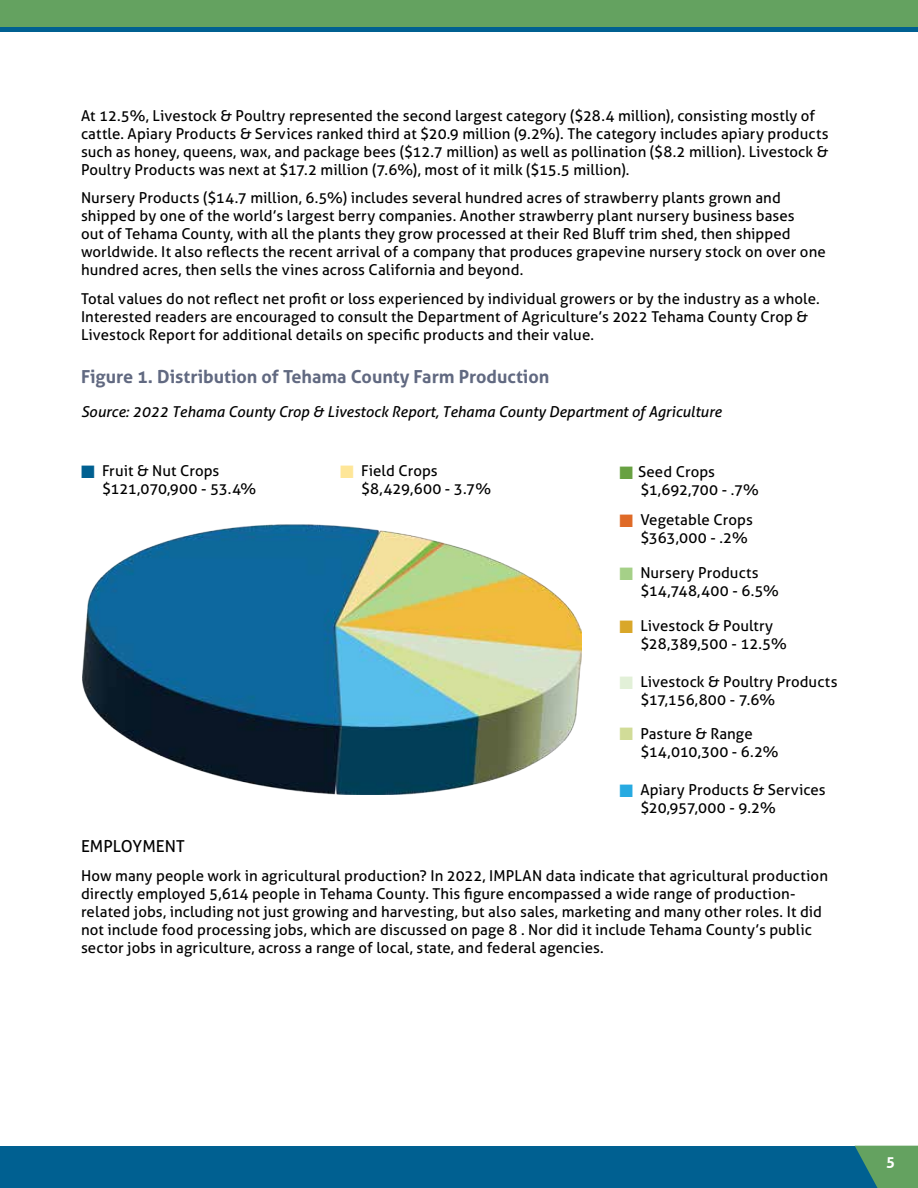
<style>
.page{position:relative;width:918px;height:1188px;background:#fff}
.page>*{position:absolute;margin:0;border:0;box-sizing:border-box;transform-origin:0 0}
.t1{font:700 18px "Aller";color:#616981}
.t2{font:16.5px "Aller";letter-spacing:.005em;color:#000}
.t3{font:15px/18px "Aller";letter-spacing:.005em;color:#000}
.t4{font:italic 15px "Aller";color:#000}
.t5{font:700 15px "Aller";color:#fff}
.s1{color:#006091}
.s2{color:#fee698}
.s3{color:#68a142}
.s4{color:#df6a27}
.s5{color:#a5d088}
.s6{color:#d9a729}
.s7{color:#e2f0d8}
.s8{color:#d1dc98}
.s9{color:#27aae1}
</style>
<div class="page">
<div style="left:0;top:0;width:918px;height:32px;background:#006091"></div>
<div style="left:0;top:0;width:918px;height:27px;background:#64a260"></div>
<div style="left:0;top:1146px;width:918px;height:42px;background:#006091"></div>
<svg style="left:855px;top:1146px;width:63px;height:42px"></svg>
<img style="left:83px;top:524px;width:498px;height:271px">
<p class="t3" style="left:81px;top:106px;width:749px">At 12.5%, Livestock &amp; Poultry represented the second largest category ($28.4 million), consisting mostly of cattle. Apiary Products &amp; Services ranked third at $20.9 million (9.2%). The category includes apiary products such as honey, queens, wax, and package bees ($12.7 million) as well as pollination ($8.2 million). Livestock &amp; Poultry Products was next at $17.2 million (7.6%), most of it milk ($15.5 million).</p>
<p class="t3" style="left:81px;top:189px;width:746px">Nursery Products ($14.7 million, 6.5%) includes several hundred acres of strawberry plants grown and shipped by one of the world’s largest berry companies. Another strawberry plant nursery business bases<br>out of Tehama County, with all the plants they grow processed at their Red Bluff trim shed, then shipped worldwide. It also reflects the recent arrival of a company that produces grapevine nursery stock on over one hundred acres, then sells the vines across California and beyond.</p>
<p class="t3" style="left:81px;top:290px;width:740px">Total values do not reflect net profit or loss experienced by individual growers or by the industry as a whole.<br>Interested readers are encouraged to consult the Department of Agriculture’s 2022 Tehama County Crop &amp;<br>Livestock Report for additional details on specific products and their value.</p>
<p class="t1" style="left:81px;top:366px;width:470px">Figure 1. Distribution of Tehama County Farm Production</p>
<p class="t4" style="left:81px;top:402px;width:642px">Source: 2022 Tehama County Crop &amp; Livestock Report, Tehama County Department of Agriculture</p>
<p class="t3" style="left:102px;top:462px;width:156px;text-indent:-21px"><span class="s1">■</span> Fruit &amp; Nut Crops $121,070,900 - 53.4%</p>
<p class="t3" style="left:361px;top:462px;width:132px;text-indent:-21px"><span class="s2">■</span> Field Crops $8,429,600 - 3.7%</p>
<p class="t3" style="left:640px;top:463px;width:120px;text-indent:-21px"><span class="s3">■</span> Seed Crops $1,692,700 - .7%</p>
<p class="t3" style="left:640px;top:511px;width:114px;text-indent:-21px"><span class="s4">■</span> Vegetable Crops $363,000 - .2%</p>
<p class="t3" style="left:640px;top:564px;width:140px;text-indent:-21px"><span class="s5">■</span> Nursery Products $14,748,400 - 6.5%</p>
<p class="t3" style="left:640px;top:617px;width:148px;text-indent:-21px"><span class="s6">■</span> Livestock &amp; Poultry $28,389,500 - 12.5%</p>
<p class="t3" style="left:640px;top:673px;width:199px;text-indent:-21px"><span class="s7">■</span> Livestock &amp; Poultry Products $17,156,800 - 7.6%</p>
<p class="t3" style="left:640px;top:725px;width:140px;text-indent:-21px"><span class="s8">■</span> Pasture &amp; Range $14,010,300 - 6.2%</p>
<p class="t3" style="left:640px;top:781px;width:187px;text-indent:-21px"><span class="s9">■</span> Apiary Products &amp; Services $20,957,000 - 9.2%</p>
<p class="t2" style="left:81px;top:836px;width:105px">EMPLOYMENT</p>
<p class="t3" style="left:81px;top:867px;width:749px">How many people work in agricultural production? In 2022, IMPLAN data indicate that agricultural production directly employed 5,614 people in Tehama County. This figure encompassed a wide range of production&shy;related jobs, including not just growing and harvesting, but also sales, marketing and many other roles. It did not include food processing jobs, which are discussed on page 8 . Nor did it include Tehama County’s public sector jobs in agriculture, across a range of local, state, and federal agencies.</p>
<p class="t5" style="left:886px;top:1153px;width:10px">5</p>
</div>
